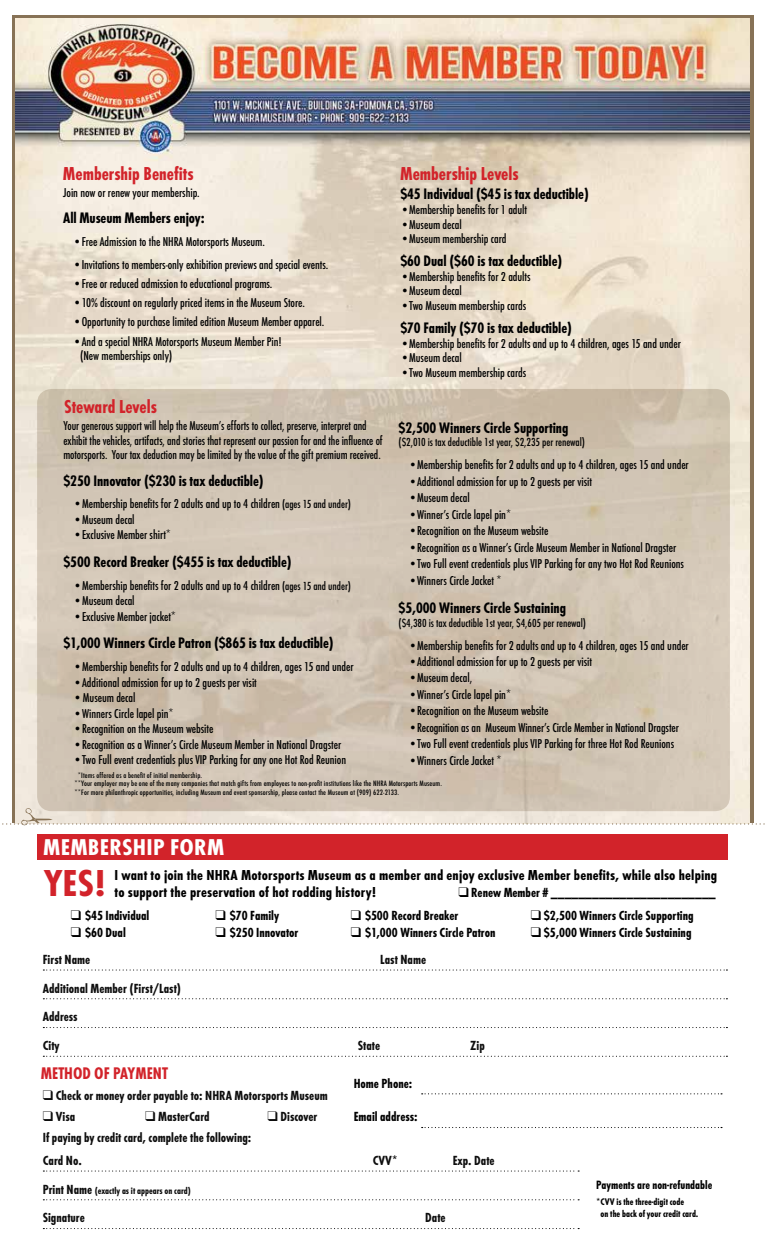
<style>
.page{position:relative;width:765px;height:1260px;background:#fff}
.page>*{position:absolute;margin:0;border:0;box-sizing:border-box;transform-origin:0 0}
.t1{font:700 condensed 39px "Futura T";color:#d2232a;scale:1.09 1}
.t2{font:700 condensed 23.75px "Futura T";letter-spacing:.01em;color:#fff;scale:1.12 1}
.t3{font:700 condensed 19.5px "Futura T";color:#d2232a}
.t4{font:700 condensed 17.5px "Futura T";color:#d2232a}
.t5{font:700 condensed 15.75px "Futura T";letter-spacing:-.005em;color:#000}
.t6{font:700 condensed 15px/17.5px "Futura T";letter-spacing:.01em;color:#000;scale:1.06 1}
.t7{font:700 condensed 13.75px/28.8px "Futura T";color:#000}
.t8{font:500 condensed 13.38px/14.5px "Futura T";letter-spacing:-.005em;color:#000}
.t9{font:500 condensed 13.38px/14.6px "Futura T";letter-spacing:-.005em;color:#000;scale:.95 1}
.t10{font:700 condensed 12.5px "Futura T";color:#000}
.t11{font:500 condensed 12.12px "Futura T";letter-spacing:-.005em;color:#000}
.t12{font:700 condensed 10px/11.2px "Futura T";color:#000}
.t13{font:500 condensed 8.12px/8.5px "Futura T";letter-spacing:.01em;color:#000;scale:1.06 1}
.s1{font-size:12.12px}
.s2{font-size:13.75px}
</style>
<div class="page">
<div style="left:37px;top:834px;width:691px;height:26px;background:#d2232a"></div>
<img style="left:15px;top:19px;width:735px;height:789px">
<svg style="left:37px;top:389px;width:693px;height:422px;background:#d0c3b2"></svg>
<svg style="left:43px;top:1170px;width:536px;height:2px"></svg>
<svg style="left:43px;top:1199px;width:536px;height:1px"></svg>
<svg style="left:43px;top:1228px;width:536px;height:1px"></svg>
<svg style="left:422px;top:1127px;width:300px;height:1px"></svg>
<svg style="left:422px;top:1093px;width:300px;height:1px"></svg>
<svg style="left:43px;top:969px;width:684px;height:2px"></svg>
<svg style="left:43px;top:998px;width:684px;height:1px"></svg>
<svg style="left:43px;top:1027px;width:684px;height:1px"></svg>
<svg style="left:43px;top:1056px;width:684px;height:1px"></svg>
<svg style="left:2px;top:808px;width:763px;height:18px;background:#e9e0d5"></svg>
<h3 class="t3" style="left:63px;top:162px;width:132px">Membership Benefits</h3>
<p class="t8" style="left:63px;top:185px;width:138px">Join now or renew your membership.</p>
<p class="t5" style="left:63px;top:209px;width:143px">All Museum Members enjoy:</p>
<p class="t8" style="left:73px;top:234px;width:194px">•Free Admission to the NHRA Motorsports Museum.</p>
<p class="t8" style="left:73px;top:257px;width:257px">•Invitations to members-only exhibition previews and special events.</p>
<p class="t8" style="left:73px;top:276px;width:201px">•Free or reduced admission to educational programs.</p>
<p class="t8" style="left:73px;top:295px;width:234px">•10% discount on regularly priced items in the Museum Store.</p>
<p class="t8" style="left:73px;top:314px;width:253px">•Opportunity to purchase limited edition Museum Member apparel.</p>
<p class="t8" style="left:80px;top:334px;width:203px;text-indent:-7px">•And a special NHRA Motorsports Museum Member Pin! (New memberships only)</p>
<h3 class="t3" style="left:64px;top:396px;width:94px">Steward Levels</h3>
<h3 class="t3" style="left:400px;top:162px;width:120px">Membership Levels</h3>
<p class="t5" style="left:400px;top:184px;width:190px">$45 Individual ($45 is tax deductible)</p>
<p class="t8" style="left:400px;top:202px;width:128px">•Membership benefits for 1 adult</p>
<p class="t8" style="left:400px;top:217px;width:63px">•Museum decal</p>
<p class="t8" style="left:400px;top:231px;width:108px">•Museum membership card</p>
<p class="t5" style="left:400px;top:251px;width:163px">$60 Dual ($60 is tax deductible)</p>
<p class="t8" style="left:400px;top:269px;width:132px">•Membership benefits for 2 adults</p>
<p class="t8" style="left:400px;top:284px;width:63px">•Museum decal</p>
<p class="t8" style="left:400px;top:298px;width:127px">•Two Museum membership cards</p>
<p class="t5" style="left:400px;top:318px;width:173px">$70 Family ($70 is tax deductible)</p>
<p class="t8" style="left:400px;top:336px;width:282px">•Membership benefits for 2 adults and up to 4 children, ages 15 and under</p>
<p class="t8" style="left:400px;top:350px;width:63px">•Museum decal</p>
<p class="t8" style="left:400px;top:365px;width:127px">•Two Museum membership cards</p>
<p class="t9" style="left:64px;top:418px;width:337px">Your generous support will help the Museum’s efforts to collect, preserve, interpret and exhibit the vehicles, artifacts, and stories that represent our passion for and the influence of motorsports. Your tax deduction may be limited by the value of the gift premium received.</p>
<p class="t5" style="left:64px;top:471px;width:202px">$250 Innovator ($230 is tax deductible)</p>
<p class="t8" style="left:73px;top:496px;width:279px">•Membership benefits for 2 adults and up to 4 children <span class="s1">(ages 15 and under)</span></p>
<p class="t8" style="left:73px;top:512px;width:63px">•Museum decal</p>
<p class="t8" style="left:73px;top:527px;width:99px">•Exclusive Member shirt*</p>
<p class="t5" style="left:64px;top:553px;width:230px">$500 Record Breaker ($455 is tax deductible)</p>
<p class="t8" style="left:73px;top:578px;width:279px">•Membership benefits for 2 adults and up to 4 children <span class="s1">(ages 15 and under)</span></p>
<p class="t8" style="left:73px;top:593px;width:63px">•Museum decal</p>
<p class="t8" style="left:73px;top:609px;width:104px">•Exclusive Member jacket*</p>
<p class="t5" style="left:64px;top:634px;width:272px">$1,000 Winners Circle Patron ($865 is tax deductible)</p>
<p class="t8" style="left:73px;top:659px;width:282px">•Membership benefits for 2 adults and up to 4 children, ages 15 and under</p>
<p class="t8" style="left:73px;top:675px;width:185px">•Additional admission for up to 2 guests per visit</p>
<p class="t8" style="left:73px;top:690px;width:64px">•Museum decal</p>
<p class="t8" style="left:73px;top:706px;width:102px">•Winners Circle lapel pin*</p>
<p class="t8" style="left:73px;top:721px;width:142px">•Recognition on the Museum website</p>
<p class="t8" style="left:73px;top:737px;width:269px">•Recognition as a Winner’s Circle Museum Member in National Dragster</p>
<p class="t8" style="left:73px;top:752px;width:274px">•Two Full event credentials plus VIP Parking for any one Hot Rod Reunion</p>
<p class="t5" style="left:399px;top:419px;width:171px">$2,500 Winners Circle Supporting</p>
<p class="t11" style="left:399px;top:435px;width:188px">($2,010 is tax deductible 1st year, $2,235 per renewal)</p>
<p class="t8" style="left:408px;top:457px;width:282px">•Membership benefits for 2 adults and up to 4 children, ages 15 and under</p>
<p class="t8" style="left:408px;top:474px;width:185px">•Additional admission for up to 2 guests per visit</p>
<p class="t8" style="left:408px;top:490px;width:63px">•Museum decal</p>
<p class="t8" style="left:408px;top:507px;width:104px">•Winner’s Circle lapel pin*</p>
<p class="t8" style="left:408px;top:523px;width:142px">•Recognition on the Museum website</p>
<p class="t8" style="left:408px;top:540px;width:269px">•Recognition as a Winner’s Circle Museum Member in National Dragster</p>
<p class="t8" style="left:408px;top:556px;width:277px">•Two Full event credentials plus VIP Parking for any two Hot Rod Reunions</p>
<p class="t8" style="left:408px;top:573px;width:95px">•Winners Circle Jacket *</p>
<p class="t5" style="left:399px;top:599px;width:169px">$5,000 Winners Circle Sustaining</p>
<p class="t11" style="left:399px;top:616px;width:189px">($4,380 is tax deductible 1st year, $4,605 per renewal)</p>
<p class="t8" style="left:408px;top:638px;width:282px">•Membership benefits for 2 adults and up to 4 children, ages 15 and under</p>
<p class="t8" style="left:408px;top:654px;width:185px">•Additional admission for up to 2 guests per visit</p>
<p class="t8" style="left:408px;top:671px;width:65px">•Museum decal,</p>
<p class="t8" style="left:408px;top:687px;width:104px">•Winner’s Circle lapel pin*</p>
<p class="t8" style="left:408px;top:704px;width:142px">•Recognition on the Museum website</p>
<p class="t8" style="left:408px;top:720px;width:272px">•Recognition as an Museum Winner’s Circle Member in National Dragster</p>
<p class="t8" style="left:408px;top:736px;width:267px">•Two Full event credentials plus VIP Parking for three Hot Rod Reunions</p>
<p class="t8" style="left:408px;top:753px;width:95px">•Winners Circle Jacket *</p>
<p class="t13" style="left:75px;top:771px;width:348px;text-indent:3px">*Items offered as a benefit of initial membership.<br>**Your employer may be one of the many companies that match gifts from employees to non-profit institutions like the NHRA Motorsports Museum. **For more philanthropic opportunities, including Museum and event sponsorship, please contact the Museum at (909) 622-2133.</p>
<h2 class="t2" style="left:43px;top:833px;width:163px">MEMBERSHIP FORM</h2>
<p class="t6" style="left:115px;top:866px;width:570px">I want to join the NHRA Motorsports Museum as a member and enjoy exclusive Member benefits, while also helping to support the preservation of hot rodding history!</p>
<h1 class="t1" style="left:44px;top:861px;width:59px">YES!</h1>
<p class="t7" style="left:458px;top:878px;width:259px">❑ Renew Member # ________________________</p>
<p class="t7" style="left:71px;top:900px;width:80px">❑ $45 Individual</p>
<p class="t7" style="left:216px;top:900px;width:65px">❑ $70 Family</p>
<p class="t7" style="left:351px;top:900px;width:109px">❑ $500 Record Breaker</p>
<p class="t7" style="left:531px;top:900px;width:164px">❑ $2,500 Winners Circle Supporting</p>
<p class="t7" style="left:71px;top:918px;width:56px">❑ $60 Dual</p>
<p class="t7" style="left:216px;top:918px;width:84px">❑ $250 Innovator</p>
<p class="t7" style="left:351px;top:918px;width:146px">❑ $1,000 Winners Circle Patron</p>
<p class="t7" style="left:531px;top:918px;width:162px">❑ $5,000 Winners Circle Sustaining</p>
<p class="t7" style="left:43px;top:945px;width:49px">First Name</p>
<p class="t7" style="left:380px;top:945px;width:47px">Last Name</p>
<p class="t7" style="left:43px;top:973px;width:140px">Additional Member (First/Last)<br>Address<br>City</p>
<p class="t7" style="left:358px;top:1031px;width:24px">State</p>
<p class="t7" style="left:470px;top:1031px;width:16px">Zip</p>
<h3 class="t4" style="left:41px;top:1063px;width:129px">METHOD OF PAYMENT</h3>
<p class="t7" style="left:43px;top:1081px;width:286px">❑ Check or money order payable to: NHRA Motorsports Museum</p>
<p class="t7" style="left:43px;top:1102px;width:34px">❑ Visa</p>
<p class="t7" style="left:145px;top:1102px;width:66px">❑ MasterCard</p>
<p class="t7" style="left:268px;top:1102px;width:51px">❑ Discover</p>
<p class="t7" style="left:43px;top:1126px;width:210px;line-height:22.5px">If paying by credit card, complete the following:<br>Card No.</p>
<p class="t7" style="left:354px;top:1069px;width:60px">Home Phone:</p>
<p class="t7" style="left:354px;top:1102px;width:65px">Email address:</p>
<p class="t7" style="left:373px;top:1146px;width:27px">CVV*</p>
<p class="t7" style="left:453px;top:1146px;width:44px">Exp. Date</p>
<p class="t12" style="left:43px;top:1185px;width:150px"><span class="s2">Print Name</span> (exactly as it appears on card)</p>
<p class="t7" style="left:43px;top:1203px;width:44px">Signature</p>
<p class="t7" style="left:425px;top:1203px;width:22px">Date</p>
<p class="t10" style="left:596px;top:1178px;width:118px">Payments are non-refundable</p>
<p class="t12" style="left:601px;top:1196px;width:99px;text-indent:-4px">*CVV is the three-digit code<br>on the back of your credit card.</p>
</div>
